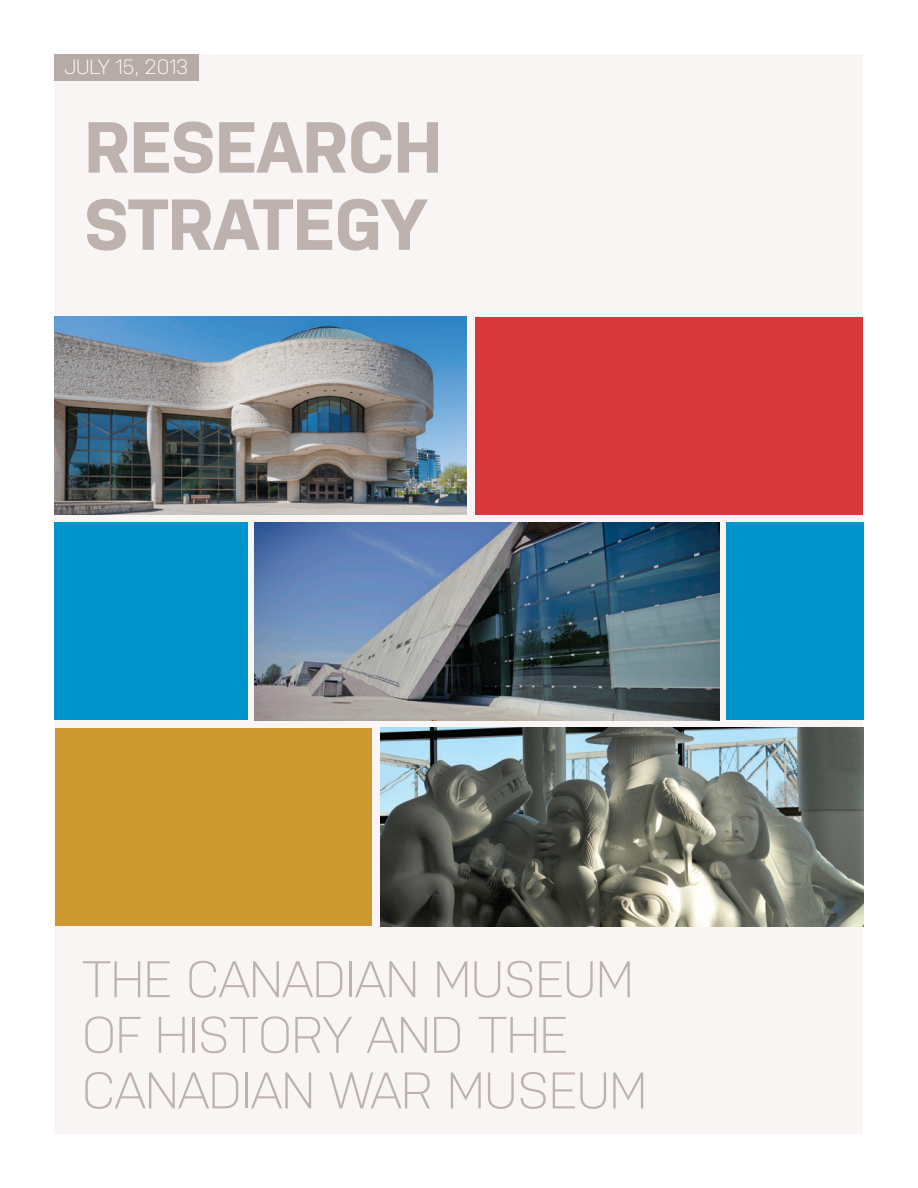
<style>
.page{position:relative;width:918px;height:1188px;background:#fff}
.page>*{position:absolute;margin:0;border:0;box-sizing:border-box;transform-origin:0 0}
.t1{font:700 72px/77.2px "Nudista";letter-spacing:-.01em;color:#bdb2ae}
.t2{font:300 51.3px/55.7px "Nudista";letter-spacing:-.01em;color:#bdb2ae}
.t3{font:300 20.7px "Nudista";letter-spacing:-.01em;color:#fff}
</style>
<div class="page">
<div style="left:55px;top:54px;width:808px;height:1079px;background:#faf5f5"></div>
<img style="left:54px;top:317px;width:413px;height:198px">
<div style="left:475px;top:317px;width:388px;height:198px;background:#d8373c"></div>
<div style="left:54px;top:522px;width:193px;height:198px;background:#0094cd"></div>
<div style="left:726px;top:522px;width:137px;height:198px;background:#0094cd"></div>
<div style="left:55px;top:729px;width:317px;height:197px;background:#cc9a31"></div>
<img style="left:255px;top:522px;width:464px;height:198px">
<img style="left:381px;top:728px;width:483px;height:198px">
<div style="left:54px;top:54px;width:145px;height:26px;background:#b6aba7"></div>
<p class="t3" style="left:64px;top:51px;width:126px">JULY 15, 2013</p>
<h1 class="t1" style="left:84px;top:102px;width:360px">RESEARCH<br>STRATEGY</h1>
<p class="t2" style="left:82px;top:947px;width:567px">THE CANADIAN MUSEUM<br>OF HISTORY AND THE<br>CANADIAN WAR MUSEUM</p>
</div>
